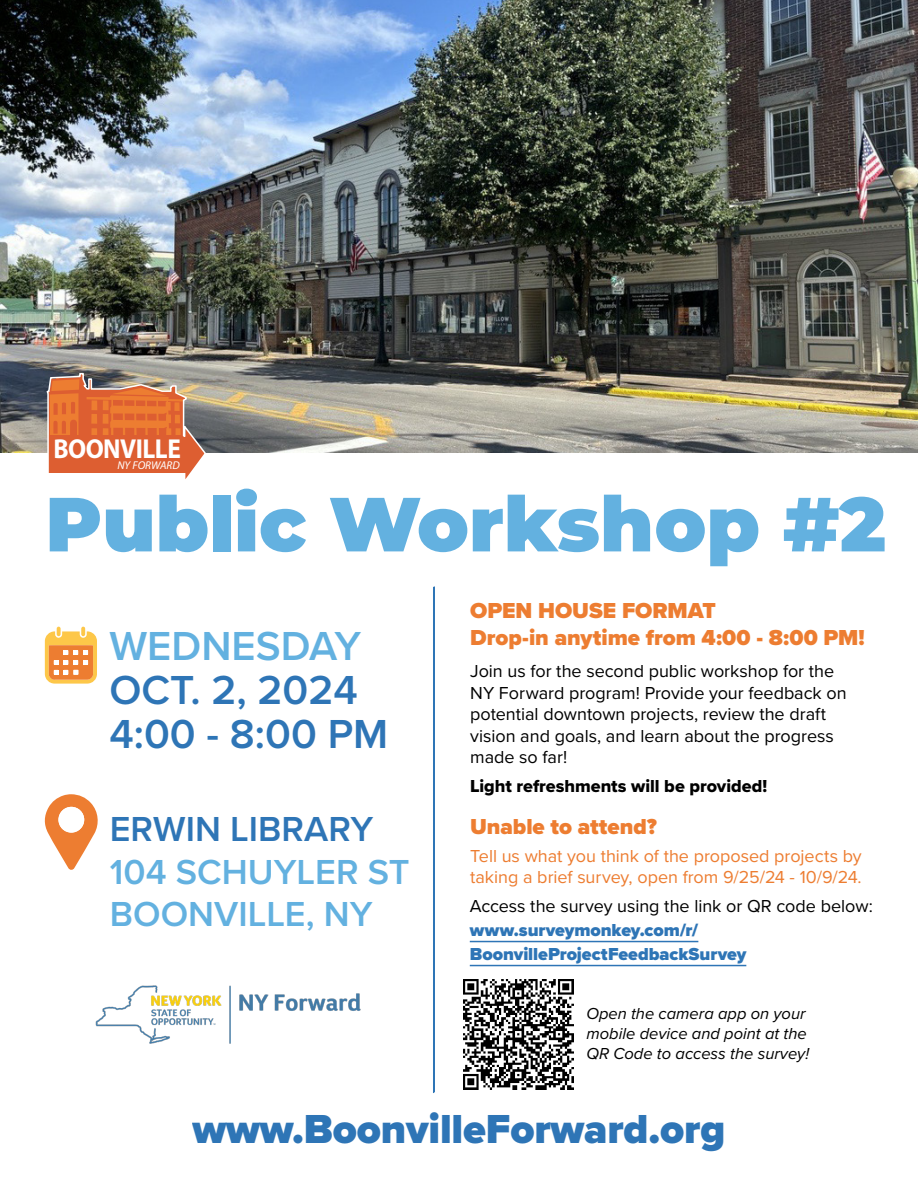
<style>
.page{position:relative;width:918px;height:1188px;background:#fff}
.page>*{position:absolute;margin:0;border:0;box-sizing:border-box;transform-origin:0 0}
.t1{font:900 76.5px "Montserrat";color:#63b1e0}
.t2{font:900 42px "Proxima Nova";letter-spacing:-.005em;color:#2e75b6}
.t3{font:600 42px/43.3px "Proxima Nova";color:#2e75b6}
.t4{font:600 42px "Proxima Nova";color:#63b1e0}
.t5{font:600 36px/42.2px "Proxima Nova";color:#63b1e0}
.t6{font:600 36px "Proxima Nova";color:#2e75b6}
.t7{font:700 27.45px "Myriad";letter-spacing:-.02em;color:#fff;scale:.92 1}
.t8{font:900 22.5px/27px "Proxima Nova";letter-spacing:-.005em;color:#ed7d31}
.t9{font:18px/21.6px "Proxima Nova";color:#000}
.t10{font:18px/21px "Proxima Nova";color:#ed7d31}
.t11{font:900 18px/24px "Proxima Nova";letter-spacing:-.005em;color:#2e75b6}
.t12{font:18px "Proxima Nova Extrabld";color:#000}
.t13{font:italic 16.5px/19.8px "Proxima Nova";color:#000}
.t14{font:italic 11.25px "Myriad";color:#fff}
</style>
<div class="page">
<img style="left:0;top:0;width:918px;height:453px">
<svg style="left:433px;top:586px;width:2px;height:507px"></svg>
<img style="left:463px;top:980px;width:110px;height:110px">
<img style="left:95px;top:985px;width:266px;height:59px">
<svg style="left:45px;top:626px;width:52px;height:58px"></svg>
<svg style="left:44px;top:794px;width:54px;height:76px"></svg>
<div style="left:58px;top:807px;width:26px;height:26px;background:#fff;border-radius:50%"></div>
<svg style="left:45px;top:372px;width:164px;height:107px;background:#d07953"></svg>
<hr style="left:470px;top:941px;width:228px;height:1px;background:#2e75b6">
<hr style="left:470px;top:965px;width:276px;height:1px;background:#2e75b6">
<h3 class="t7" style="left:54px;top:435px;width:140px">BOONVILLE</h3>
<p class="t14" style="left:117px;top:460px;width:64px">NY FORWARD</p>
<h1 class="t1" style="left:45px;top:467px;width:842px">Public Workshop #2</h1>
<h2 class="t4" style="left:109px;top:615px;width:254px">WEDNESDAY</h2>
<h2 class="t3" style="left:109px;top:667px;width:281px">OCT. 2, 2024<br>4:00 - 8:00 PM</h2>
<h3 class="t6" style="left:110px;top:803px;width:265px">ERWIN LIBRARY</h3>
<h3 class="t5" style="left:110px;top:850px;width:301px">104 SCHUYLER ST<br>BOONVILLE, NY</h3>
<p class="t8" style="left:470px;top:597px;width:396px">OPEN HOUSE FORMAT<br>Drop-in anytime from 4:00 - 8:00 PM!</p>
<p class="t9" style="left:470px;top:659px;width:378px">Join us for the second public workshop for the NY Forward program! Provide your feedback on potential downtown projects, review the draft vision and goals, and learn about the progress made so far!</p>
<p class="t12" style="left:470px;top:772px;width:299px">Light refreshments will be provided!</p>
<p class="t8" style="left:470px;top:813px;width:188px">Unable to attend?</p>
<p class="t10" style="left:470px;top:844px;width:393px">Tell us what you think of the proposed projects by taking a brief survey, open from 9/25/24 - 10/9/24.</p>
<p class="t9" style="left:470px;top:894px;width:405px">Access the survey using the link or QR code below:</p>
<p class="t11" style="left:470px;top:917px;width:278px">www.surveymonkey.com/r/<br>BoonvilleProjectFeedbackSurvey</p>
<p class="t13" style="left:586px;top:1003px;width:224px">Open the camera app on your mobile device and point at the<br>QR Code to access the survey!</p>
<h2 class="t2" style="left:193px;top:1098px;width:534px">www.BoonvilleForward.org</h2>
</div>
